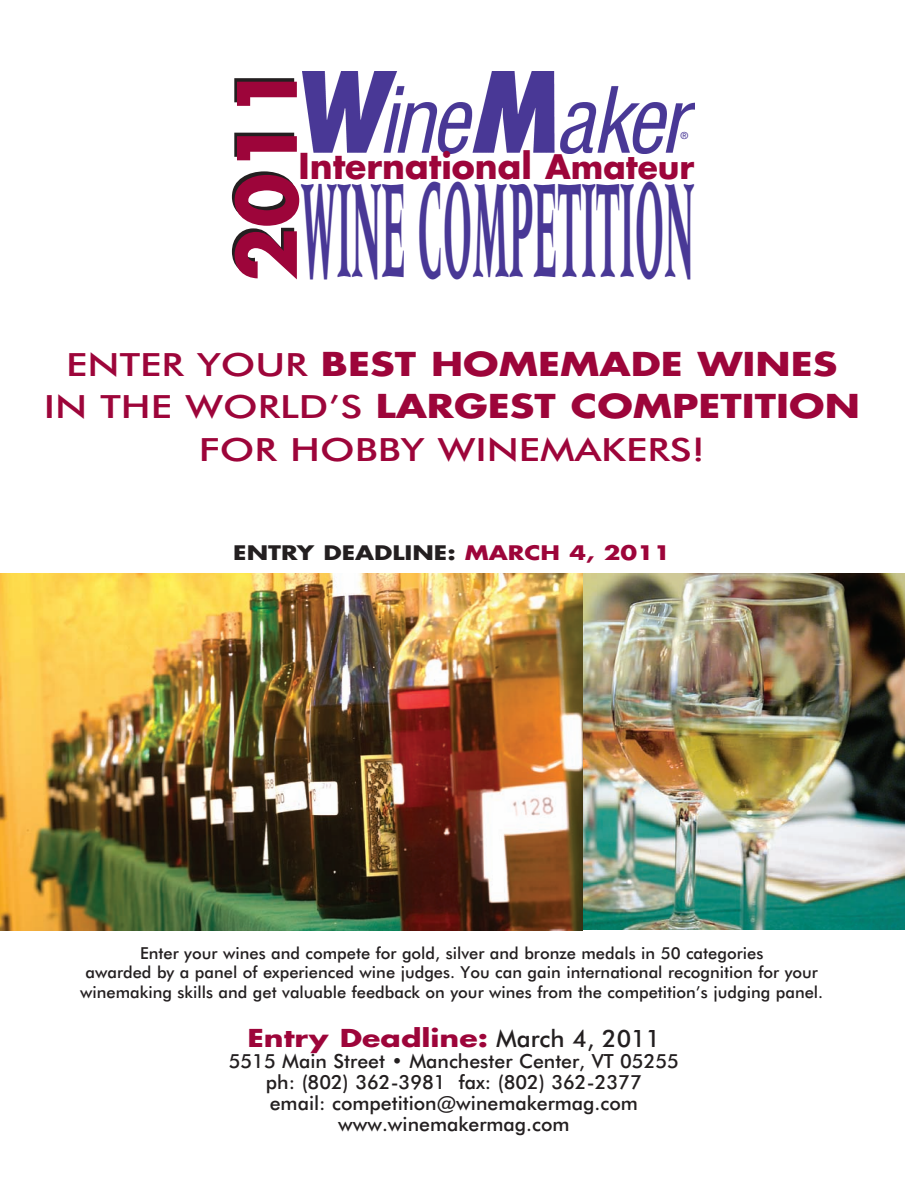
<style>
.page{position:relative;width:905px;height:1202px;background:#fff}
.page>*{position:absolute;margin:0;border:0;box-sizing:border-box;transform-origin:0 0}
.t1{font:700 145.2px "Meridien";color:#493896;scale:.25 1}
.t2{font:700 79.35px "Futura";color:#9d053a}
.t3{font:700 34.65px "Futura";color:#9d053a}
.t4{font:500 31.95px/42.3px "Futura BT";color:#9d053a;text-align:center;scale:1.25 1}
.t5{font:700 24px "Futura";color:#9d053a;scale:1.25 1}
.t6{font:500 19.5px/21px "Futura BT";color:#231f20;text-align:center}
.t7{font:700 19.5px "Futura";color:#231f20;scale:1.25 1}
.t8{font:500 16.5px/19.5px "Futura BT";color:#231f20;text-align:center}
.t9{font:9.75px "Helvetica";color:#493896}
.s1{font-size:32.85px}
.s2{font-family:"Futura";font-weight:700}
.s3{color:#9d053a}
.s4{font-family:"Futura BT";font-weight:500;color:#231f20}
</style>
<div class="page">
<img style="left:302px;top:72px;width:393px;height:81px">
<img style="left:582px;top:574px;width:322px;height:355px">
<img style="left:0;top:574px;width:582px;height:356px">
<p class="t2" style="left:231px;top:282px;width:219px;rotate:-90deg">2011</p>
<p class="t9" style="left:680px;top:132px;width:9px">®</p>
<p class="t3" style="left:298px;top:150px;width:397px">International <span class="s1">Amateur</span></p>
<p class="t1" style="left:301px;top:173px;width:1576px">WINE COMPETITION</p>
<p class="t4" style="left:44px;top:346px;width:654px">ENTER YOUR <span class="s2">BEST HOMEMADE WINES<br></span>IN THE WORLD’S <span class="s2">LARGEST COMPETITION<br></span>FOR HOBBY WINEMAKERS!</p>
<p class="t7" style="left:233px;top:544px;width:351px">ENTRY DEADLINE: <span class="s3">MARCH 4, 2011</span></p>
<p class="t8" style="left:80px;top:944px;width:744px">Enter your wines and compete for gold, silver and bronze medals in 50 categories<br>awarded by a panel of experienced wine judges. You can gain international recognition for your winemaking skills and get valuable feedback on your wines from the competition’s judging panel.</p>
<p class="t5" style="left:247px;top:1026px;width:332px">Entry Deadline: <span class="s4">March 4, 2011</span></p>
<p class="t6" style="left:229px;top:1052px;width:452px">5515 Main Street • Manchester Center, VT 05255 ph: (802) 362-3981 fax: (802) 362-2377<br>email: competition@winemakermag.com www.winemakermag.com</p>
</div>
